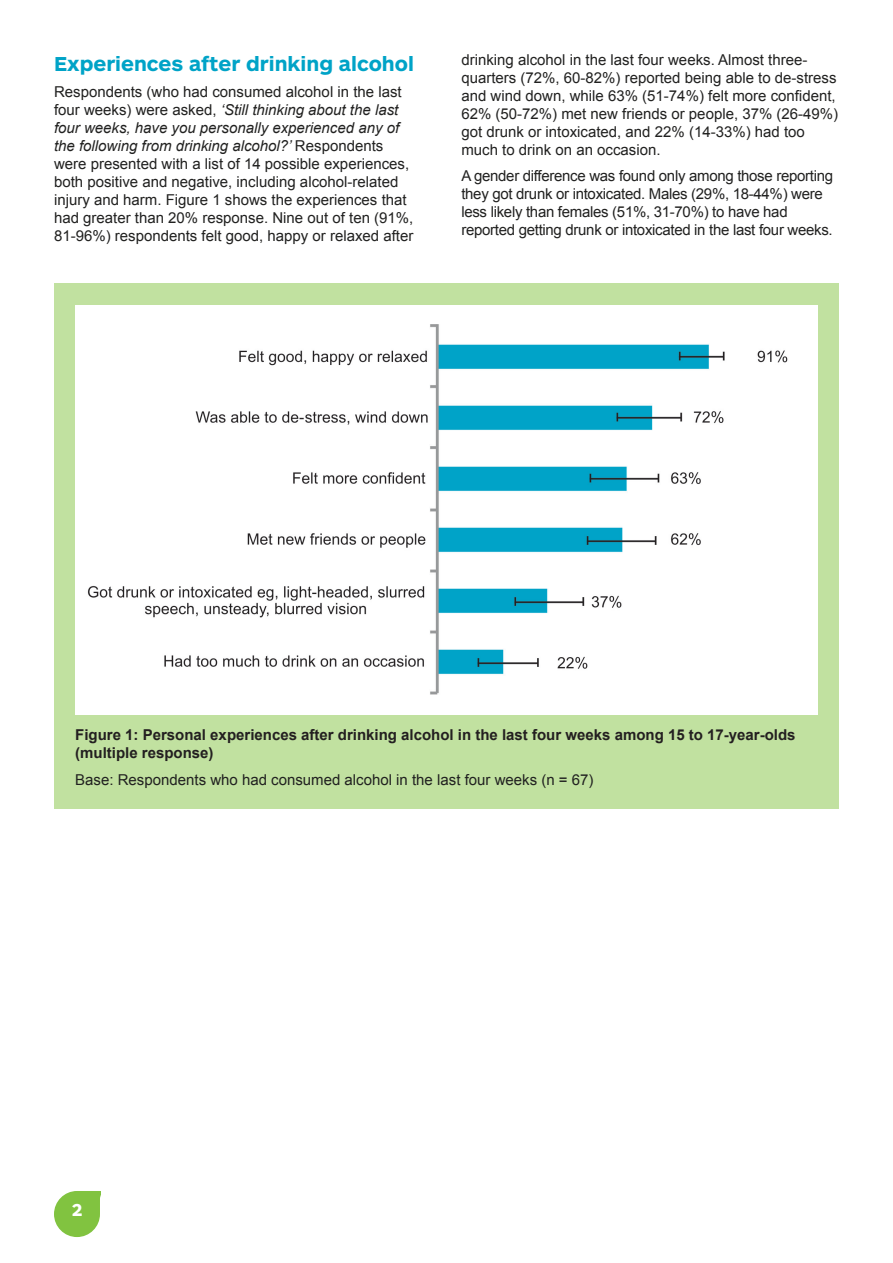
<style>
.page{position:relative;width:893px;height:1263px;background:#fff}
.page>*{position:absolute;margin:0;border:0;box-sizing:border-box;transform-origin:0 0}
.Blue_Heading{font:700 21px "ARS Maquette Pro";color:#00a3c7}
.t1{font:700 18px "ARS Maquette Pro";color:#fff}
.zfact_dot1{font:15px/18px "Arial";color:#212120}
.zfact_dot1-2{font:15px/18px "Arial";letter-spacing:-.02em;color:#212120}
.Figure_and_Table_hea{font:700 15px/18px "Arial";color:#231f20}
.Figure_and_Table_hea-2{font:15px "Arial";color:#212120}
.s1{font-style:italic}
</style>
<div class="page">
<div style="left:54px;top:284px;width:785px;height:525px;background:#c1e1a0"></div>
<svg style="left:54px;top:1191px;width:47px;height:46px"></svg>
<img style="left:75px;top:305px;width:743px;height:409px">
<p class="Blue_Heading" style="left:54px;top:50px;width:361px">Experiences after drinking alcohol</p>
<p class="zfact_dot1" style="left:54px;top:83px;width:361px">Respondents (who had consumed alcohol in the last four weeks) were asked, <span class="s1">‘Still thinking about the last four weeks, have you personally experienced any of the following from drinking alcohol?’</span> Respondents were presented with a list of 14 possible experiences, both positive and negative, including alcohol-related injury and harm. Figure 1 shows the experiences that had greater than 20% response. Nine out of ten (91%, 81-96%) respondents felt good, happy or relaxed after</p>
<p class="zfact_dot1" style="left:461px;top:51px;width:378px">drinking alcohol in the last four weeks. Almost three&shy;quarters (72%, 60-82%) reported being able to de-stress and wind down, while 63% (51-74%) felt more confident, 62% (50-72%) met new friends or people, 37% (26-49%) got drunk or intoxicated, and 22% (14-33%) had too much to drink on an occasion.</p>
<p class="zfact_dot1-2" style="left:461px;top:167px;width:373px">A gender difference was found only among those reporting they got drunk or intoxicated. Males (29%, 18-44%) were less likely than females (51%, 31-70%) to have had reported getting drunk or intoxicated in the last four weeks.</p>
<p class="Figure_and_Table_hea" style="left:75px;top:726px;width:722px">Figure 1: Personal experiences after drinking alcohol in the last four weeks among 15 to 17-year-olds (multiple response)</p>
<p class="Figure_and_Table_hea-2" style="left:75px;top:770px;width:520px">Base: Respondents who had consumed alcohol in the last four weeks (n = 67)</p>
<p class="t1" style="left:72px;top:1198px;width:12px">2</p>
</div>
